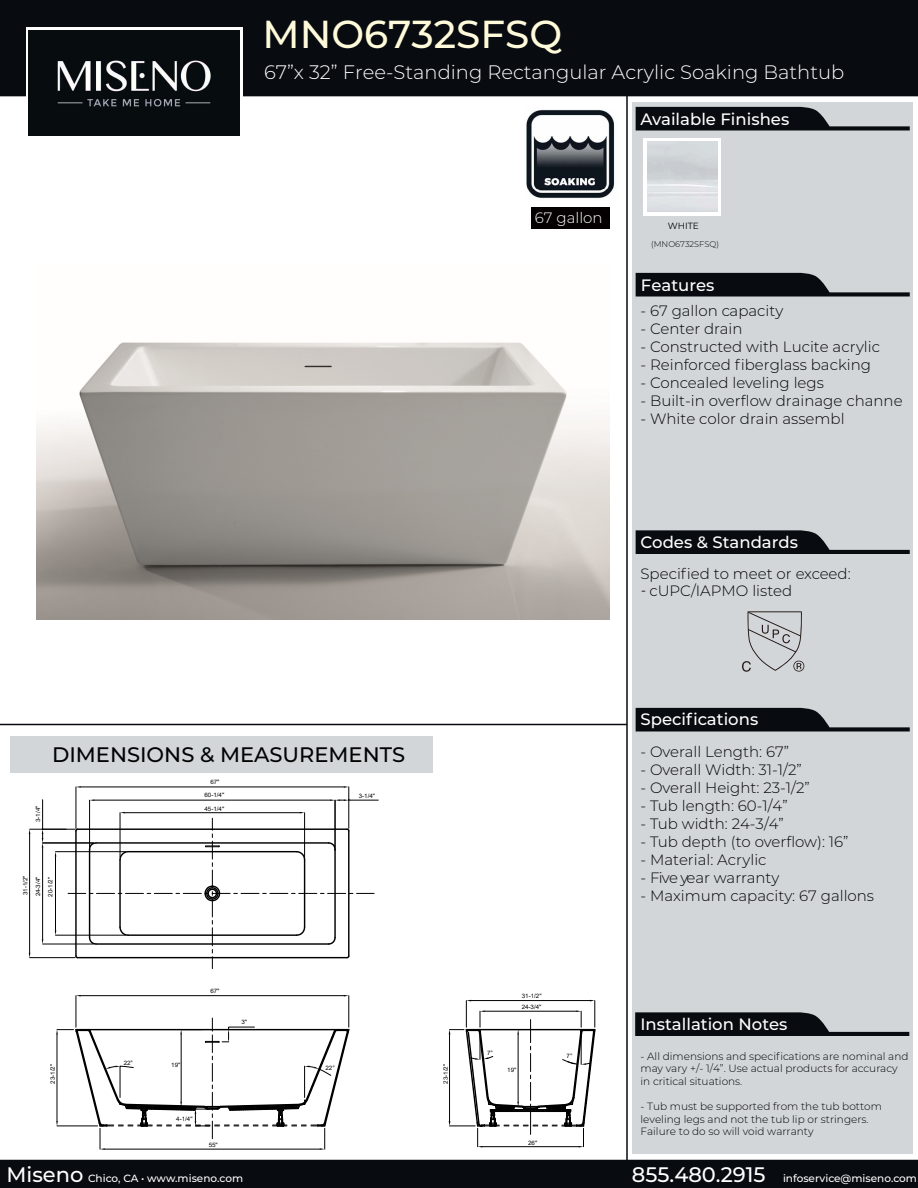
<style>
.page{position:relative;width:918px;height:1188px;background:#fff}
.page>*{position:absolute;margin:0;border:0;box-sizing:border-box;transform-origin:0 0}
.t1{font:500 39px "Montserrat";color:#fffbda}
.t2{font:500 21px "Montserrat";color:#010202}
.t3{font:300 19.5px "Montserrat";color:#fff}
.t4{font:500 16.5px "Montserrat";color:#fff}
.t5{font:300 15px "Montserrat";color:#010202}
.t6{font:300 15px "Montserrat";color:#fff}
.t7{font:300 10.5px/12.6px "Montserrat";color:#010202}
.t8{font:500 10.5px "Montserrat";color:#fff}
.t9{font:9px "Montserrat";color:#010202}
.t10{font:300 8.25px "Montserrat";color:#010202}
.t11{font:6px/12.5px "Arial";color:#000;scale:1.04 1}
.s1{font-family:"Heebo";color:#040000}
.s2{font-size:21px}
</style>
<div class="page">
<div style="left:632px;top:102px;width:281px;height:1052px;background:#d2d6d8"></div>
<svg style="left:636px;top:107px;width:274px;height:23px"></svg>
<div style="left:0;top:0;width:918px;height:96px;background:#080b10"></div>
<svg style="left:26px;top:27px;width:216px;height:70px"></svg>
<img style="left:29px;top:31px;width:210px;height:105px">
<div style="left:0;top:1161px;width:918px;height:27px;background:#080b10"></div>
<div style="left:0;top:1160px;width:918px;height:28px;border:2px solid #080b10"></div>
<hr style="left:626px;top:96px;width:2px;height:1065px;background:#080b10">
<hr style="left:0;top:724px;width:627px;height:1px;background:#080b10">
<div style="left:644px;top:138px;width:77px;height:78px;background:linear-gradient(to right,#fff,#fff)"></div>
<svg style="left:636px;top:273px;width:274px;height:24px"></svg>
<svg style="left:636px;top:530px;width:274px;height:24px"></svg>
<svg style="left:636px;top:708px;width:274px;height:23px"></svg>
<svg style="left:635px;top:1012px;width:274px;height:24px"></svg>
<div style="left:11px;top:736px;width:422px;height:36px;background:#d2d6d8"></div>
<img style="left:648px;top:142px;width:69px;height:69px">
<img style="left:526px;top:109px;width:89px;height:89px">
<svg style="left:742px;top:611px;width:62px;height:61px"></svg>
<div style="left:532px;top:207px;width:78px;height:22px;background:#040001"></div>
<img style="left:36px;top:342px;width:574px;height:277px">
<hr style="left:76px;top:787px;width:1px;height:41px;background:#000">
<hr style="left:349px;top:787px;width:1px;height:41px;background:#000">
<hr style="left:81px;top:787px;width:263px;height:1px;background:#000">
<hr style="left:30px;top:829px;width:45px;height:1px;background:#000">
<hr style="left:30px;top:957px;width:45px;height:1px;background:#000">
<hr style="left:29px;top:834px;width:1px;height:119px;background:#000">
<hr style="left:76px;top:996px;width:1px;height:31px;background:#000">
<hr style="left:349px;top:996px;width:1px;height:31px;background:#000">
<hr style="left:81px;top:995px;width:263px;height:1px;background:#000">
<svg style="left:449px;top:1000px;width:147px;height:148px"></svg>
<svg style="left:56px;top:1018px;width:294px;height:132px"></svg>
<svg style="left:42px;top:799px;width:336px;height:170px"></svg>
<h1 class="t1" style="left:262px;top:7px;width:301px">MNO6732SFSQ</h1>
<h3 class="t3" style="left:264px;top:59px;width:582px">67”x 32” Free-Standing Rectangular Acrylic Soaking Bathtub</h3>
<p class="t6" style="left:535px;top:207px;width:69px">67 gallon</p>
<p class="t4" style="left:640px;top:107px;width:150px">Available Finishes</p>
<p class="t9" style="left:668px;top:219px;width:33px">WHITE</p>
<p class="t10" style="left:651px;top:238px;width:69px">(MNO6732SFSQ)</p>
<p class="t4" style="left:641px;top:274px;width:75px">Features</p>
<p class="t5" style="left:640px;top:301px;width:144px">- 67 gallon capacity</p>
<p class="t5" style="left:640px;top:319px;width:104px">- Center drain</p>
<p class="t5" style="left:640px;top:337px;width:241px">- Constructed with Lucite acrylic</p>
<p class="t5" style="left:640px;top:355px;width:232px">- Reinforced fiberglass backing</p>
<p class="t5" style="left:640px;top:373px;width:185px">- Concealed leveling legs</p>
<p class="t5" style="left:640px;top:391px;width:264px">- Built-in overflow drainage channe</p>
<p class="t5" style="left:640px;top:409px;width:206px">- White color drain assembl</p>
<p class="t4" style="left:641px;top:531px;width:159px">Codes &amp; Standards</p>
<p class="t5" style="left:640px;top:563px;width:212px">Specified to meet or exceed:</p>
<p class="t5" style="left:641px;top:580px;width:152px"><span class="s1">-</span> cUPC/IAPMO listed</p>
<p class="t11" style="left:32px;top:822px;width:17px;rotate:-90deg">3-1/4"</p>
<h2 class="t2" style="left:52px;top:740px;width:355px">DIMENSIONS &amp; MEASUREMENTS</h2>
<p class="t11" style="left:210px;top:776px;width:10px">67"</p>
<p class="t11" style="left:204px;top:789px;width:21px">60-1/4"</p>
<p class="t11" style="left:204px;top:803px;width:21px">45-1/4"</p>
<p class="t11" style="left:359px;top:790px;width:17px">3-1/4"</p>
<p class="t11" style="left:19px;top:897px;width:22px;rotate:-90deg">31-1/2"<br>24-3/4"<br>20-1/2"</p>
<p class="t11" style="left:46px;top:1084px;width:21px;rotate:-90deg">23-1/2"</p>
<p class="t11" style="left:124px;top:1056px;width:11px">22°</p>
<p class="t11" style="left:210px;top:984px;width:10px">67"</p>
<p class="t11" style="left:171px;top:1059px;width:10px">19"</p>
<p class="t11" style="left:176px;top:1112px;width:17px">4-1/4"</p>
<p class="t11" style="left:209px;top:1139px;width:10px">55"</p>
<p class="t11" style="left:241px;top:1016px;width:7px">3"</p>
<p class="t11" style="left:325px;top:1062px;width:11px">22°</p>
<p class="t11" style="left:439px;top:1084px;width:21px;rotate:-90deg">23-1/2"</p>
<p class="t11" style="left:522px;top:991px;width:21px;line-height:10.6px">31-1/2"<br>24-3/4"</p>
<p class="t11" style="left:487px;top:1047px;width:7px">7°</p>
<p class="t11" style="left:567px;top:1049px;width:7px">7°</p>
<p class="t11" style="left:507px;top:1063px;width:10px">19"</p>
<p class="t11" style="left:528px;top:1136px;width:10px">26"</p>
<p class="t4" style="left:641px;top:708px;width:119px">Specifications</p>
<p class="t5" style="left:640px;top:742px;width:150px">- Overall Length: 67”</p>
<p class="t5" style="left:640px;top:760px;width:163px">- Overall Width: 31-1/2”</p>
<p class="t5" style="left:640px;top:778px;width:171px">- Overall Height: 23-1/2”</p>
<p class="t5" style="left:640px;top:796px;width:149px">- Tub length: 60-1/4”</p>
<p class="t5" style="left:640px;top:814px;width:145px">- Tub width: 24-3/4”</p>
<p class="t5" style="left:640px;top:832px;width:209px">- Tub depth (to overflow): 16”</p>
<p class="t5" style="left:640px;top:850px;width:128px">- Material: Acrylic</p>
<p class="t5" style="left:640px;top:868px;width:141px">- Five year warranty</p>
<p class="t5" style="left:640px;top:886px;width:235px">- Maximum capacity: 67 gallons</p>
<p class="t4" style="left:641px;top:1012px;width:149px">Installation Notes</p>
<p class="t7" style="left:641px;top:1049px;width:270px">- All dimensions and specifications are nominal and may vary +/- 1/4”. Use actual products for accuracy in critical situations.</p>
<p class="t7" style="left:641px;top:1100px;width:243px">- Tub must be supported from the tub bottom leveling legs and not the tub lip or stringers.<br>Failure to do so will void warranty</p>
<p class="t8" style="left:7px;top:1171px;width:238px"><span class="s2">Miseno</span> Chico, CA • www.miseno.com</p>
<p class="t8" style="left:632px;top:1171px;width:286px"><span class="s2">855.480.2915</span> infoservice@miseno.com</p>
</div>
